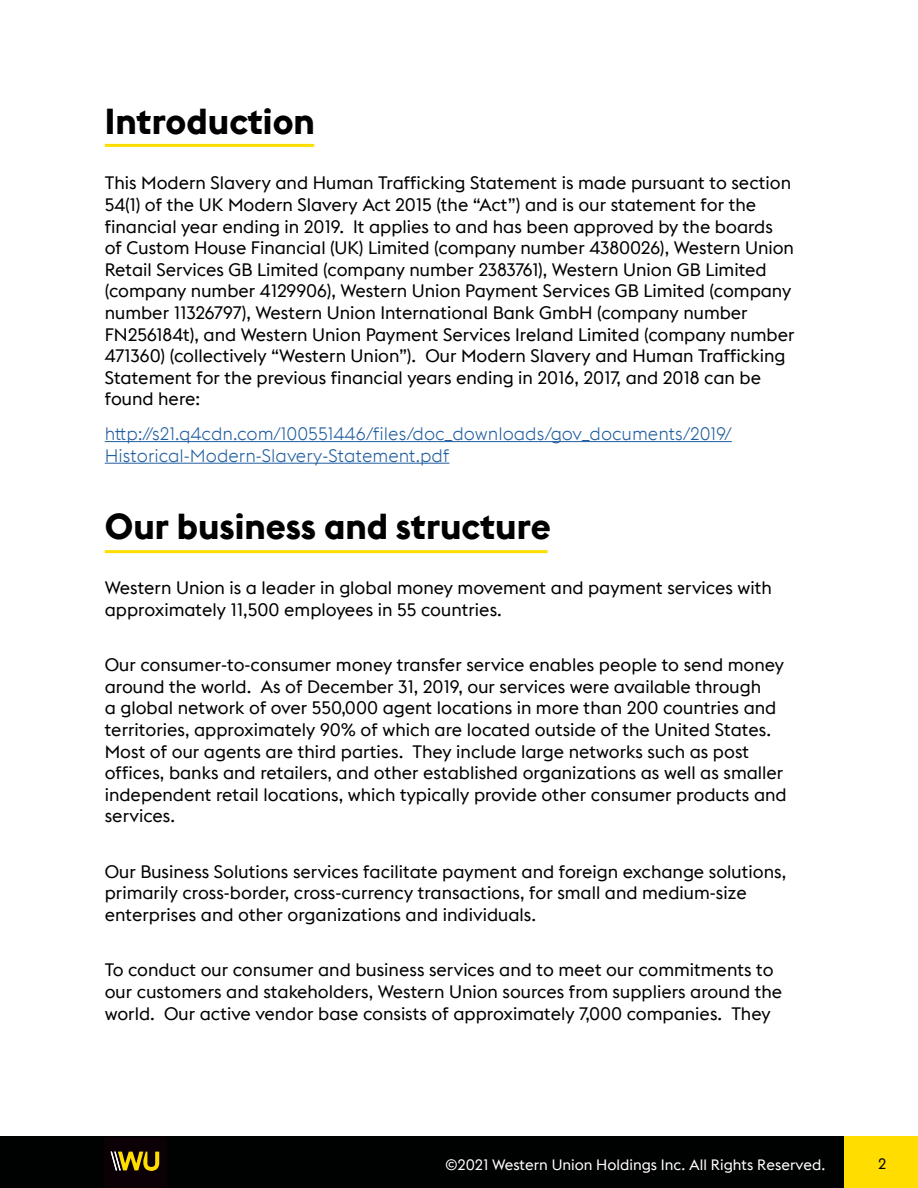
<style>
.page{position:relative;width:918px;height:1188px;background:#fff}
.page>*{position:absolute;margin:0;border:0;box-sizing:border-box;transform-origin:0 0}
.t1{font:36px "Euclid WU Bold";color:#000}
.t2{font:18px/21.6px "Euclid WU";color:#000}
.t3{font:18px/21.6px "Euclid WU Light";color:#215e9e}
.t4{font:15px "Euclid WU";color:#fff}
.t5{font:15px "Euclid WU";color:#000}
.s1{font-style:inherit}
</style>
<div class="page">
<div style="left:61px;top:1137px;width:857px;height:51px;background:#fd0"></div>
<div style="left:0;top:1137px;width:843px;height:51px;background:#000101"></div>
<hr style="left:105px;top:441px;width:627px;height:1px;background:#215e9e">
<hr style="left:105px;top:463px;width:344px;height:1px;background:#215e9e">
<hr style="left:105px;top:144px;width:209px;height:3px;background:#fedd00">
<hr style="left:105px;top:550px;width:443px;height:3px;background:#fedd00">
<div style="left:104px;top:1137px;width:63px;height:51px;background:#0a0005"></div>
<svg style="left:111px;top:1152px;width:48px;height:19px"></svg>
<h1 class="t1" style="left:105px;top:98px;width:212px">Introduction</h1>
<p class="t2" style="left:105px;top:172px;width:691px">This Modern Slavery and Human Trafficking Statement is made pursuant to section 54(1) of the UK Modern Slavery Act 2015 (the “Act”) and is our statement for the financial year ending in 2019. It applies to and has been approved by the boards of Custom House Financial (UK) Limited (company number 4380026), Western Union Retail Services GB Limited (company number 2383761), Western Union GB Limited (company number 4129906), Western Union Payment Services GB Limited (company number 11326797), Western Union International Bank GmbH (company number FN256184t), and Western Union Payment Services Ireland Limited (company number 471360) (collectively “Western Union”). Our Modern Slavery and Human Trafficking Statement for the previous financial years ending in 2016, 2017, and 2018 can be found here:</p>
<p class="t3" style="left:105px;top:423px;width:629px">http://s21.q4cdn.com/100551446/files/doc_downloads/gov_documents/2019/<br>Historical-Modern-Slavery-Statement.pdf</p>
<h1 class="t1" style="left:105px;top:503px;width:447px">Our business and structure</h1>
<p class="t2" style="left:105px;top:577px;width:669px">Western Union is a leader in global money movement and payment services with approximately 11,500 employees in 55 countries.</p>
<p class="t2" style="left:105px;top:654px;width:684px">Our consumer-to-consumer money transfer service enables people to send money around the world. As of December 31, 2019, our services were available through<br>a global network of over 550,000 agent locations in more than 200 countries and territories, approximately 90% of which are located outside of the United States.<br>Most of our agents are third parties. They include large networks such as post offices, banks and retailers, and other established organizations as well as smaller independent retail locations, which typically provide other consumer products and services.</p>
<p class="t2" style="left:105px;top:861px;width:683px">Our Business Solutions services facilitate payment and foreign exchange solutions, primarily cross-border, cross-currency transactions, for small and medium-size enterprises and other organizations and individuals.</p>
<p class="t2" style="left:105px;top:959px;width:679px">To conduct our consumer and business services and to meet our commitments to our customers and stakeholders, Western Union sources from suppliers around the world. Our active vendor base consists of approximately 7,000 companies. They</p>
<p class="t4" style="left:446px;top:1156px;width:381px">©202<span class="s1">1</span> Western Union Holdings Inc. All Rights Reserved.</p>
<p class="t5" style="left:878px;top:1154px;width:10px">2</p>
</div>
